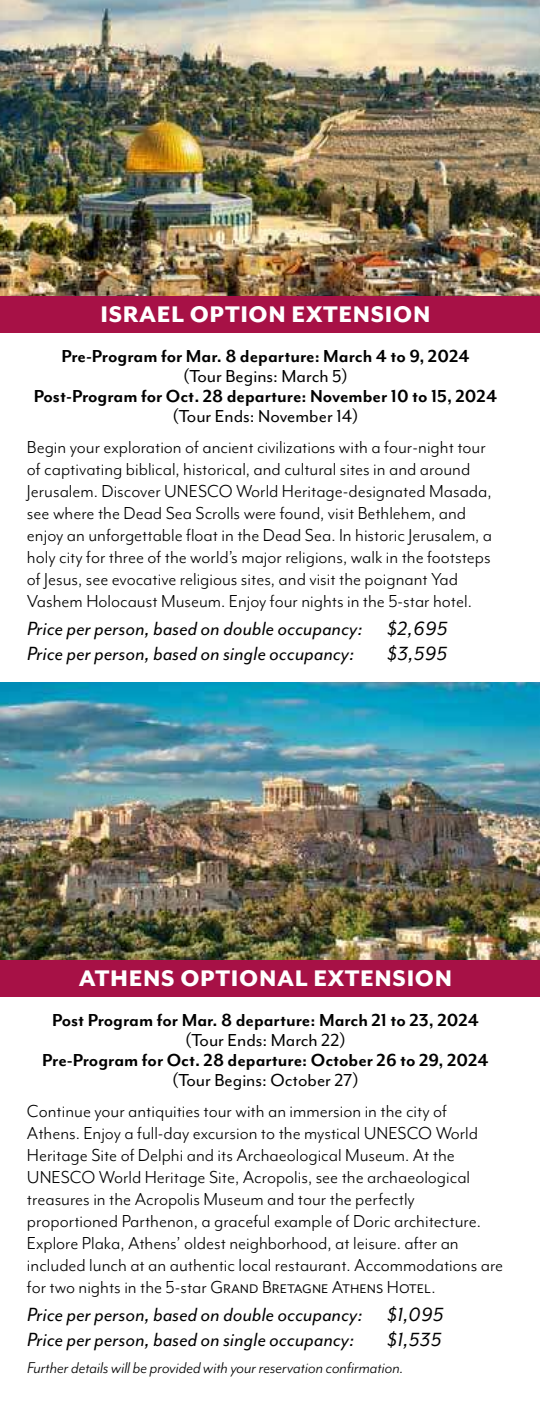
<style>
.page{position:relative;width:540px;height:1404px;background:#fff}
.page>*{position:absolute;margin:0;border:0;box-sizing:border-box;transform-origin:0 0}
.t1{font:800 26px "Mr Eaves Mod OT";letter-spacing:.025em;color:#fff}
.t2{font:italic 22px/25px "Mr Eaves Mod OT";letter-spacing:.005em;color:#000}
.t3{font:20px/22px "Mr Eaves Mod OT";color:#000}
.t4{font:700 20px "Mr Eaves Mod OT";color:#000}
.t5{font:20px "Mr Eaves Mod OT";color:#000}
.t6{font:italic 18px "Mr Eaves Mod OT";color:#000}
</style>
<div class="page">
<img style="left:0;top:683px;width:540px;height:277px">
<div style="left:0;top:960px;width:540px;height:36px;background:#a71146"></div>
<img style="left:0;top:0;width:540px;height:295px">
<div style="left:0;top:296px;width:540px;height:36px;background:#a71146"></div>
<h1 class="t1" style="left:101px;top:298px;width:331px">ISRAEL OPTION EXTENSION</h1>
<p class="t4" style="left:61px;top:348px;width:410px">Pre-Program for Mar. 8 departure: March 4 to 9, 2024</p>
<p class="t5" style="left:183px;top:368px;width:166px">(Tour Begins: March 5)</p>
<p class="t4" style="left:34px;top:388px;width:465px">Post-Program for Oct. 28 departure: November 10 to 15, 2024</p>
<p class="t5" style="left:172px;top:408px;width:187px">(Tour Ends: November 14)</p>
<p class="t3" style="left:27px;top:437px;width:467px">Begin your exploration of ancient civilizations with a four-night tour of captivating biblical, historical, and cultural sites in and around Jerusalem. Discover UNESCO World Heritage-designated Masada, see where the Dead Sea Scrolls were found, visit Bethlehem, and enjoy an unforgettable float in the Dead Sea. In historic Jerusalem, a holy city for three of the world’s major religions, walk in the footsteps of Jesus, see evocative religious sites, and visit the poignant Yad Vashem Holocaust Museum. Enjoy four nights in the 5-star hotel.</p>
<p class="t2" style="left:27px;top:617px;width:422px">Price per person, based on double occupancy: $2,695<br>Price per person, based on single occupancy:</p>
<p class="t2" style="left:387px;top:642px;width:62px">$3,595</p>
<h1 class="t1" style="left:79px;top:962px;width:375px">ATHENS OPTIONAL EXTENSION</h1>
<p class="t4" style="left:52px;top:1012px;width:428px">Post Program for Mar. 8 departure: March 21 to 23, 2024</p>
<p class="t5" style="left:185px;top:1032px;width:162px">(Tour Ends: March 22)</p>
<p class="t4" style="left:42px;top:1052px;width:448px">Pre-Program for Oct. 28 departure: October 26 to 29, 2024</p>
<p class="t5" style="left:172px;top:1072px;width:188px">(Tour Begins: October 27)</p>
<p class="t3" style="left:27px;top:1101px;width:478px">Continue your antiquities tour with an immersion in the city of Athens. Enjoy a full-day excursion to the mystical UNESCO World Heritage Site of Delphi and its Archaeological Museum. At the UNESCO World Heritage Site, Acropolis, see the archaeological treasures in the Acropolis Museum and tour the perfectly proportioned Parthenon, a graceful example of Doric architecture.<br>Explore Plaka, Athens’ oldest neighborhood, at leisure. after an included lunch at an authentic local restaurant. Accommodations are for two nights in the 5-star Grand Bretagne Athens Hotel.</p>
<p class="t2" style="left:27px;top:1303px;width:418px">Price per person, based on double occupancy: $1,095<br>Price per person, based on single occupancy:</p>
<p class="t2" style="left:387px;top:1328px;width:56px">$1,535</p>
<p class="t6" style="left:27px;top:1361px;width:378px">Further details will be provided with your reservation confirmation.</p>
</div>
